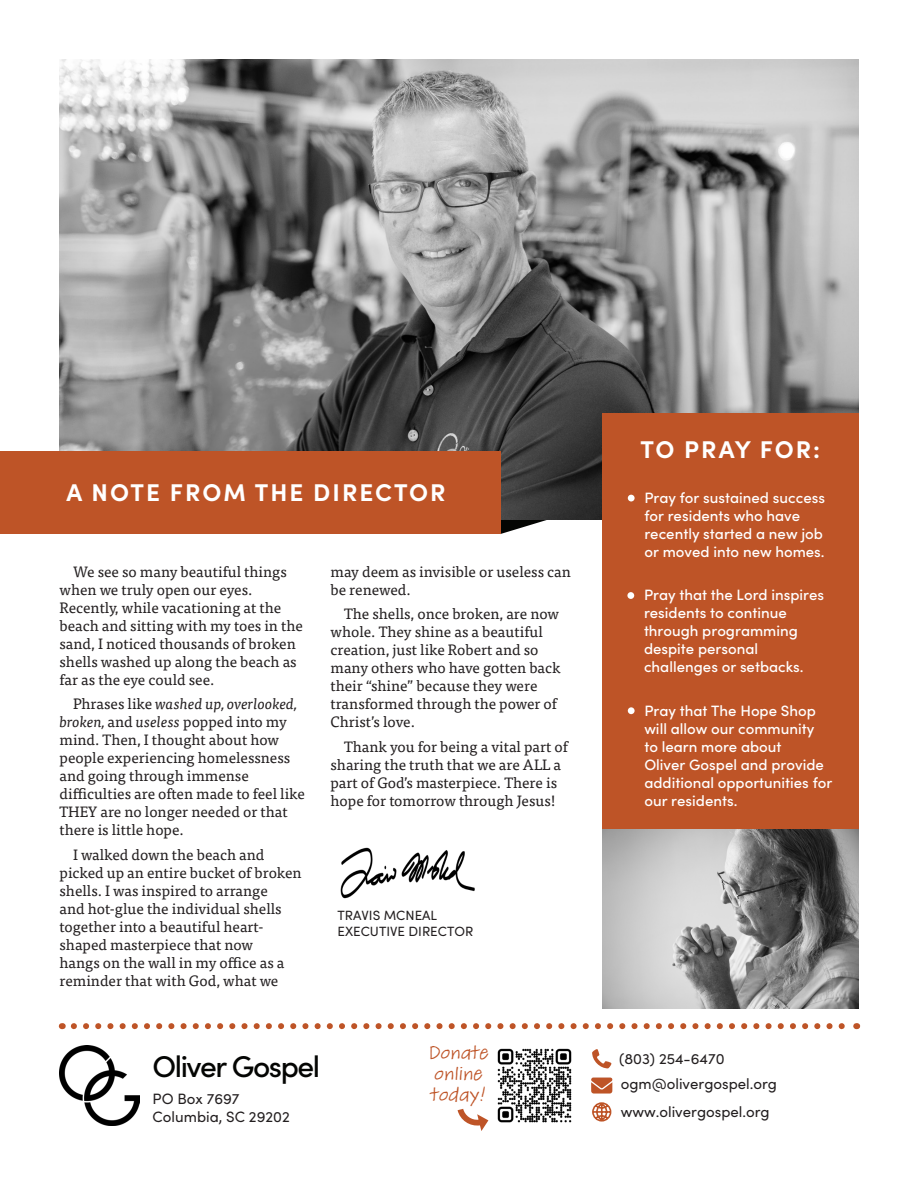
<style>
.page{position:relative;width:918px;height:1188px;background:#fff}
.page>*{position:absolute;margin:0;border:0;box-sizing:border-box;transform-origin:0 0}
.t1{font:500 30px "Sofia Pro";letter-spacing:-.05em;color:#040503}
.Main_title{font:700 24.3px "Sofia Pro";letter-spacing:.085em;color:#fff}
.t2{font:20.1px "Adobe Handwriting Tiffany";color:#be5427}
.Paragraph___tab{font:15px/18px "Tisa Pro";color:#231f20}
.Lists{font:500 15px/18px "Sofia Pro";color:#fff}
.t3{font:15px "Sofia Pro";color:#231f20}
.t4{font:13.35px "Sofia Pro";color:#231f20}
.s1{font-style:italic}
</style>
<div class="page">
<svg style="left:501px;top:519px;width:49px;height:15px"></svg>
<img style="left:60px;top:60px;width:798px;height:459px">
<div style="left:602px;top:413px;width:256px;height:417px;background:#be5427"></div>
<div style="left:0;top:451px;width:501px;height:83px;background:#be5427"></div>
<img style="left:602px;top:830px;width:256px;height:179px">
<div style="left:627px;top:592px;width:7px;height:7px;background:#fff;border-radius:50%"></div>
<div style="left:628px;top:707px;width:7px;height:7px;background:#fff;border-radius:50%"></div>
<div style="left:628px;top:495px;width:7px;height:6px;background:#fff;border-radius:50%"></div>
<svg style="left:74px;top:1023px;width:771px;height:6px"></svg>
<img style="left:340px;top:847px;width:135px;height:52px">
<img style="left:60px;top:1045px;width:80px;height:80px">
<svg style="left:592px;top:1102px;width:20px;height:20px"></svg>
<svg style="left:592px;top:1049px;width:20px;height:19px"></svg>
<img style="left:497px;top:1048px;width:75px;height:75px">
<svg style="left:458px;top:1109px;width:30px;height:22px"></svg>
<svg style="left:591px;top:1078px;width:21px;height:16px"></svg>
<p class="Main_title" style="left:67px;top:474px;width:381px">A NOTE FROM THE DIRECTOR</p>
<p class="Paragraph___tab" style="left:60px;top:562px;width:245px;text-indent:14px">We see so many beautiful things when we truly open our eyes.<br>Recently, while vacationing at the beach and sitting with my toes in the sand, I noticed thousands of broken shells washed up along the beach as far as the eye could see.</p>
<p class="Paragraph___tab" style="left:60px;top:694px;width:247px;text-indent:14px">Phrases like <span class="s1">washed up, overlooked, broken,</span> and <span class="s1">useless</span> popped into my mind. Then, I thought about how people experiencing homelessness and going through immense difficulties are often made to feel like<br>THEY are no longer needed or that there is little hope.</p>
<p class="Paragraph___tab" style="left:60px;top:845px;width:244px;text-indent:14px">I walked down the beach and picked up an entire bucket of broken shells. I was inspired to arrange<br>and hot-glue the individual shells together into a beautiful heart&shy;shaped masterpiece that now<br>hangs on the wall in my office as a reminder that with God, what we</p>
<p class="Paragraph___tab" style="left:331px;top:562px;width:242px">may deem as invisible or useless can be renewed.</p>
<p class="Paragraph___tab" style="left:331px;top:604px;width:232px;text-indent:14px">The shells, once broken, are now whole. They shine as a beautiful creation, just like Robert and so many others who have gotten back their “shine” because they were transformed through the power of<br>Christ’s love.</p>
<p class="Paragraph___tab" style="left:331px;top:737px;width:239px;text-indent:14px">Thank you for being a vital part of sharing the truth that we are ALL a part of God’s masterpiece. There is hope for tomorrow through Jesus!</p>
<p class="t4" style="left:338px;top:906px;width:101px">TRAVIS MCNEAL</p>
<p class="t4" style="left:338px;top:922px;width:137px">EXECUTIVE DIRECTOR</p>
<p class="Main_title" style="left:641px;top:431px;width:181px">TO PRAY FOR:</p>
<p class="Lists" style="left:644px;top:488px;width:182px">Pray for sustained success for residents who have recently started a new job or moved into new homes.</p>
<p class="Lists" style="left:644px;top:585px;width:182px">Pray that the Lord inspires residents to continue through programming despite personal challenges or setbacks.</p>
<p class="Lists" style="left:644px;top:700px;width:189px">Pray that The Hope Shop will allow our community<br>to learn more about<br>Oliver Gospel and provide additional opportunities for our residents.</p>
<p class="t2" style="left:428px;top:1039px;width:62px">Donate</p>
<p class="t2" style="left:434px;top:1060px;width:50px">online</p>
<p class="t2" style="left:431px;top:1081px;width:57px">today!</p>
<p class="t3" style="left:619px;top:1048px;width:107px">(803) 254-6470</p>
<p class="t3" style="left:621px;top:1073px;width:158px">ogm@olivergospel.org</p>
<p class="t1" style="left:153px;top:1044px;width:169px">Oliver Gospel</p>
<p class="t3" style="left:153px;top:1088px;width:88px">PO Box 7697</p>
<p class="t3" style="left:153px;top:1106px;width:139px">Columbia, SC 29202</p>
<p class="t3" style="left:621px;top:1101px;width:150px">www.olivergospel.org</p>
</div>
